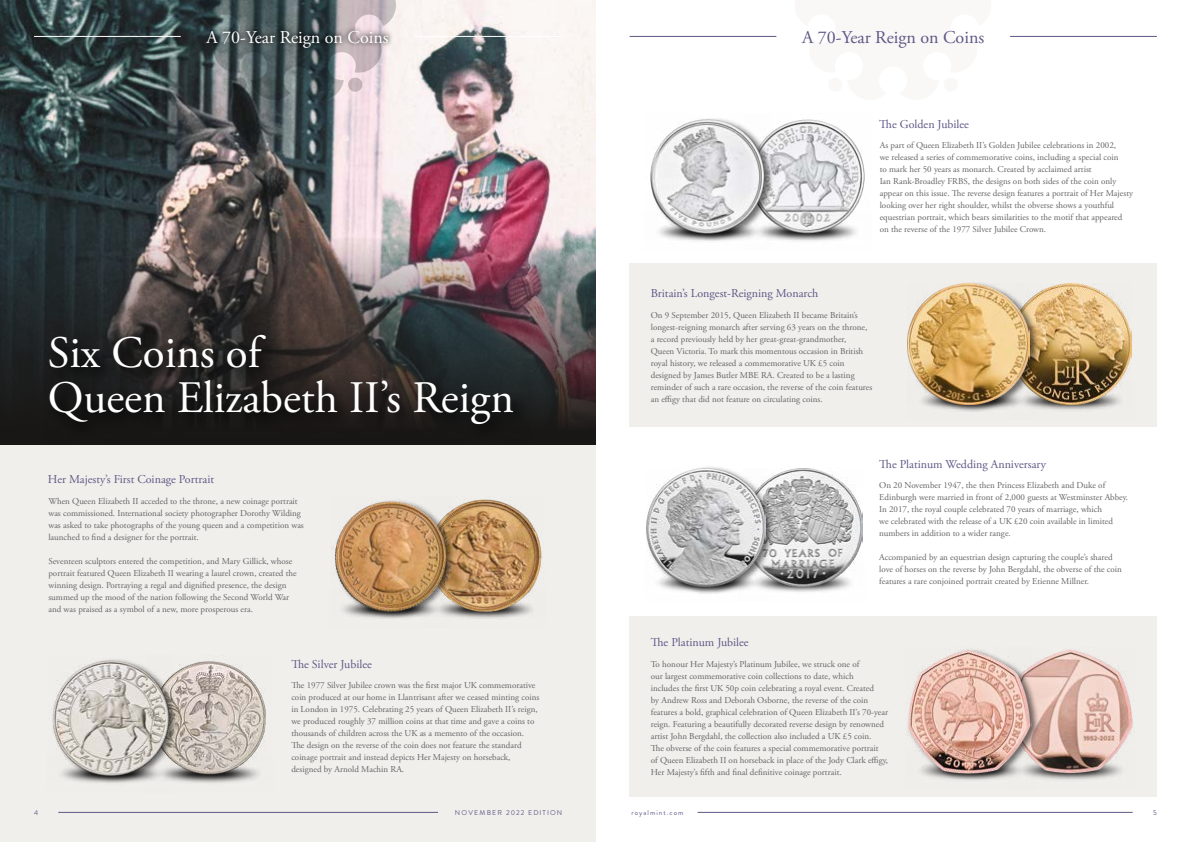
<style>
.page{position:relative;width:1191px;height:842px;background:#fff}
.page>*{position:absolute;margin:0;border:0;box-sizing:border-box;transform-origin:0 0}
.t1{font:45px/45px "Adobe Garamond Pro";color:#fff}
.t2{font:18px "Adobe Garamond Pro";color:#fff}
.t3{font:18px "Adobe Garamond Pro";color:#5e5785}
.t4{font:12px "Adobe Garamond Pro";color:#5e5785}
.t5{font:9px/12px "Adobe Garamond Pro";color:#646363}
.t6{font:7px "Brandon Grotesque";letter-spacing:.15em;color:#5e5785}
</style>
<div class="page">
<img style="left:0;top:0;width:595px;height:238px">
<img style="left:0;top:238px;width:595px;height:207px">
<div style="left:0;top:445px;width:595px;height:397px;background:#f1efec"></div>
<div style="left:629px;top:263px;width:527px;height:163px;background:#f1efec"></div>
<div style="left:629px;top:616px;width:527px;height:180px;background:#f1efec"></div>
<svg style="left:196px;top:0;width:203px;height:101px;background:#787d80"></svg>
<svg style="left:201px;top:26px;width:193px;height:27px;background:#64696c"></svg>
<hr style="left:34px;top:36px;width:147px;height:1px;background:#fff">
<hr style="left:414px;top:36px;width:147px;height:1px;background:#fff">
<svg style="left:45px;top:331px;width:485px;height:112px;background:#21201f"></svg>
<img style="left:1039px;top:649px;width:94px;height:125px">
<div style="left:907px;top:649px;width:132px;height:132px;background:#000;opacity:.55"></div>
<img style="left:907px;top:648px;width:124px;height:126px">
<img style="left:775px;top:586px;width:74px;height:6px">
<img style="left:775px;top:468px;width:87px;height:118px">
<div style="left:646px;top:465px;width:129px;height:130px;background:#000;opacity:.55"></div>
<img style="left:647px;top:468px;width:118px;height:119px">
<img style="left:1039px;top:404px;width:80px;height:6px">
<img style="left:1039px;top:283px;width:92px;height:121px">
<div style="left:907px;top:281px;width:132px;height:131px;background:#000;opacity:.55"></div>
<img style="left:908px;top:283px;width:121px;height:121px">
<img style="left:454px;top:499px;width:88px;height:117px">
<div style="left:334px;top:500px;width:120px;height:119px;background:#000;opacity:.55"></div>
<img style="left:332px;top:500px;width:118px;height:116px">
<img style="left:179px;top:660px;width:87px;height:121px">
<div style="left:52px;top:659px;width:127px;height:124px;background:#000;opacity:.55"></div>
<img style="left:52px;top:659px;width:121px;height:122px">
<img style="left:775px;top:119px;width:90px;height:121px">
<div style="left:651px;top:118px;width:124px;height:124px;background:#000;opacity:.55"></div>
<img style="left:650px;top:118px;width:121px;height:122px">
<hr style="left:629px;top:36px;width:147px;height:1px;background:#5e5785">
<hr style="left:1010px;top:36px;width:146px;height:1px;background:#5e5785">
<hr style="left:58px;top:812px;width:380px;height:1px;background:#5e5785">
<hr style="left:697px;top:812px;width:435px;height:1px;background:#5e5785">
<h2 class="t2" style="left:207px;top:26px;width:184px">A 70-Year Reign on Coins</h2>
<h1 class="t1" style="left:48px;top:332px;width:467px">Six Coins of<br>Queen Elizabeth II’s Reign</h1>
<h3 class="t4" style="left:48px;top:472px;width:168px">Her Majesty’s First Coinage Portrait</h3>
<p class="t5" style="left:48px;top:495px;width:257px">When Queen Elizabeth II acceded to the throne, a new coinage portrait was commissioned. International society photographer Dorothy Wilding was asked to take photographs of the young queen and a competition was launched to find a designer for the portrait.</p>
<p class="t5" style="left:48px;top:555px;width:250px">Seventeen sculptors entered the competition, and Mary Gillick, whose portrait featured Queen Elizabeth II wearing a laurel crown, created the winning design. Portraying a regal and dignified presence, the design summed up the mood of the nation following the Second World War and was praised as a symbol of a new, more prosperous era.</p>
<h3 class="t4" style="left:291px;top:657px;width:82px">The Silver Jubilee</h3>
<p class="t5" style="left:291px;top:680px;width:250px">The 1977 Silver Jubilee crown was the first major UK commemorative coin produced at our home in Llantrisant after we ceased minting coins in London in 1975. Celebrating 25 years of Queen Elizabeth II’s reign, we produced roughly 37 million coins at that time and gave a coins to thousands of children across the UK as a memento of the occasion.<br>The design on the reverse of the coin does not feature the standard coinage portrait and instead depicts Her Majesty on horseback, designed by Arnold Machin RA.</p>
<h2 class="t3" style="left:802px;top:26px;width:184px">A 70-Year Reign on Coins</h2>
<h3 class="t4" style="left:879px;top:116px;width:91px">The Golden Jubilee</h3>
<h3 class="t4" style="left:651px;top:286px;width:169px">Britain’s Longest-Reigning Monarch</h3>
<p class="t5" style="left:879px;top:140px;width:255px">As part of Queen Elizabeth II’s Golden Jubilee celebrations in 2002,<br>we released a series of commemorative coins, including a special coin<br>to mark her 50 years as monarch. Created by acclaimed artist<br>Ian Rank-Broadley FRBS, the designs on both sides of the coin only appear on this issue. The reverse design features a portrait of Her Majesty looking over her right shoulder, whilst the obverse shows a youthful equestrian portrait, which bears similarities to the motif that appeared on the reverse of the 1977 Silver Jubilee Crown.</p>
<p class="t5" style="left:651px;top:309px;width:223px">On 9 September 2015, Queen Elizabeth II became Britain’s longest-reigning monarch after serving 63 years on the throne, a record previously held by her great-great-grandmother,<br>Queen Victoria. To mark this momentous occasion in British royal history, we released a commemorative UK £5 coin designed by James Butler MBE RA. Created to be a lasting reminder of such a rare occasion, the reverse of the coin features an effigy that did not feature on circulating coins.</p>
<h3 class="t4" style="left:879px;top:456px;width:168px">The Platinum Wedding Anniversary</h3>
<h3 class="t4" style="left:651px;top:635px;width:99px">The Platinum Jubilee</h3>
<p class="t5" style="left:879px;top:479px;width:250px">On 20 November 1947, the then Princess Elizabeth and Duke of Edinburgh were married in front of 2,000 guests at Westminster Abbey.<br>In 2017, the royal couple celebrated 70 years of marriage, which<br>we celebrated with the release of a UK £20 coin available in limited numbers in addition to a wider range.</p>
<p class="t5" style="left:879px;top:551px;width:244px">Accompanied by an equestrian design capturing the couple’s shared love of horses on the reverse by John Bergdahl, the obverse of the coin features a rare conjoined portrait created by Etienne Millner.</p>
<p class="t5" style="left:651px;top:658px;width:239px">To honour Her Majesty’s Platinum Jubilee, we struck one of<br>our largest commemorative coin collections to date, which<br>includes the first UK 50p coin celebrating a royal event. Created<br>by Andrew Ross and Deborah Osborne, the reverse of the coin features a bold, graphical celebration of Queen Elizabeth II’s 70-year reign. Featuring a beautifully decorated reverse design by renowned artist John Bergdahl, the collection also included a UK £5 coin.<br>The obverse of the coin features a special commemorative portrait<br>of Queen Elizabeth II on horseback in place of the Jody Clark effigy, Her Majesty’s fifth and final definitive coinage portrait.</p>
<p class="t6" style="left:34px;top:807px;width:6px">4</p>
<p class="t6" style="left:455px;top:808px;width:109px">NOVEMBER 2022 EDITION</p>
<p class="t6" style="left:631px;top:808px;width:54px">royalmint.com</p>
<p class="t6" style="left:1153px;top:807px;width:5px">5</p>
</div>
